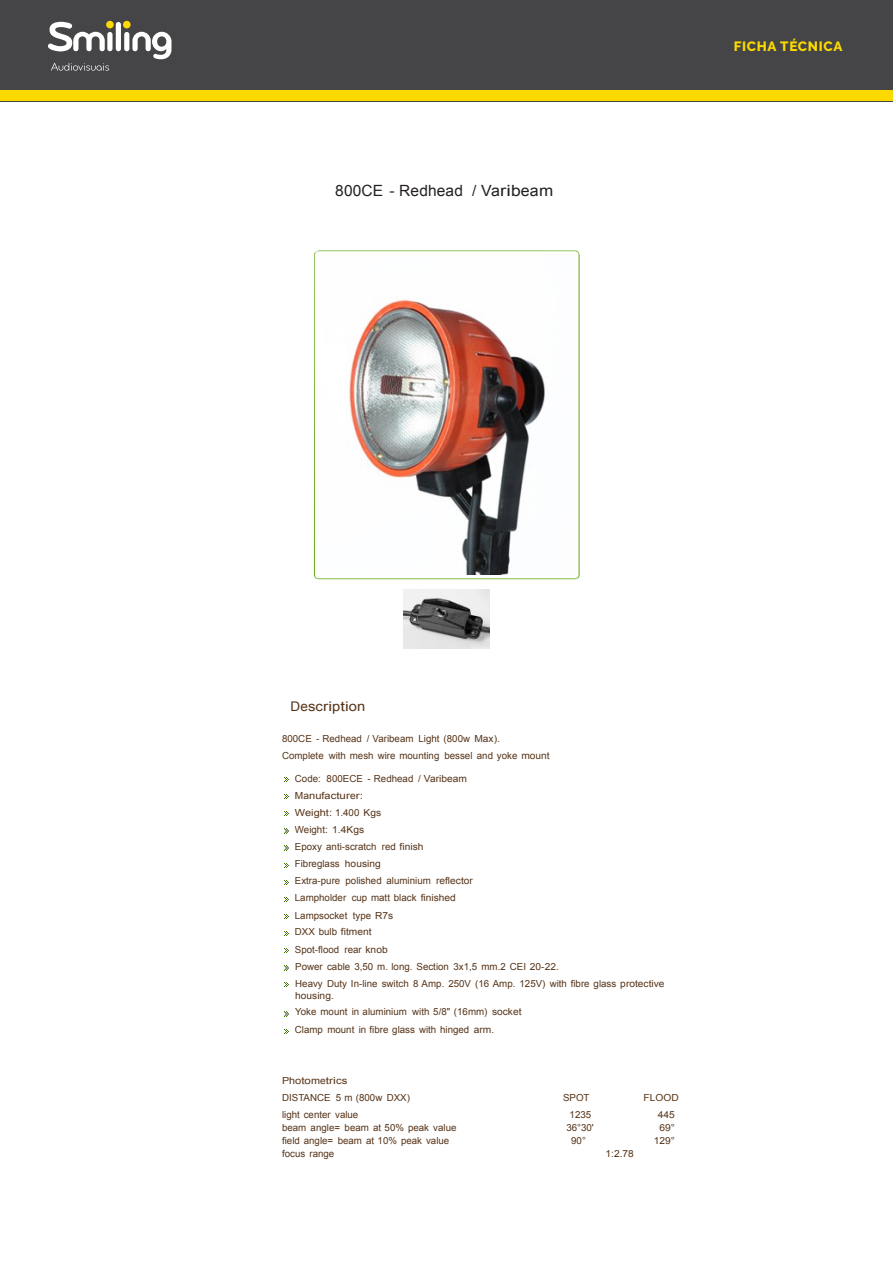
<style>
.page{position:relative;width:893px;height:1263px;background:#fff}
.page>*{position:absolute;margin:0;border:0;box-sizing:border-box;transform-origin:0 0}
.t1{font:15.45px "Arial";letter-spacing:.01em;color:#231f20}
.t2{font:800 13.5px "Raleway";letter-spacing:.05em;color:#fcda00}
.t3{font:13.35px "Arial";letter-spacing:.005em;color:#553318}
.t4{font:9.75px/17.1px "Arial";color:#553318}
.t5{font:9.75px/17px "Arial";color:#553318;scale:1.05 1}
.t6{font:9.75px/17.2px "Arial";color:#553318;scale:1.1 1}
</style>
<div class="page">
<svg style="left:314px;top:250px;width:264px;height:329px"></svg>
<svg style="left:318px;top:251px;width:262px;height:327px"></svg>
<img style="left:318px;top:255px;width:257px;height:320px">
<img style="left:404px;top:590px;width:85px;height:59px">
<div style="left:0;top:0;width:893px;height:101px;background:#454547"></div>
<div style="left:0;top:91px;width:893px;height:10px;background:#fcda00"></div>
<div style="left:107px;top:32px;width:6px;height:19px;background:#fff;border-radius:3px"></div>
<div style="left:116px;top:22px;width:5px;height:29px;background:#fff;border-radius:3px"></div>
<div style="left:124px;top:32px;width:5px;height:19px;background:#fff;border-radius:3px"></div>
<svg style="left:132px;top:32px;width:39px;height:27px"></svg>
<div style="left:106px;top:21px;width:8px;height:7px;background:#fcda00;border-radius:50%"></div>
<svg style="left:48px;top:22px;width:57px;height:29px"></svg>
<div style="left:123px;top:21px;width:8px;height:7px;background:#fcda00;border-radius:50%"></div>
<svg style="left:51px;top:63px;width:58px;height:8px"></svg>
<svg style="left:285px;top:829px;width:4px;height:4px"></svg>
<svg style="left:285px;top:846px;width:4px;height:4px"></svg>
<svg style="left:285px;top:966px;width:4px;height:4px"></svg>
<svg style="left:285px;top:1012px;width:4px;height:4px"></svg>
<h1 class="t1" style="left:335px;top:180px;width:219px">800CE - Redhead / Varibeam</h1>
<h2 class="t2" style="left:734px;top:39px;width:110px">FICHA TÉCNICA</h2>
<h3 class="t3" style="left:291px;top:697px;width:76px">Description</h3>
<p class="t4" style="left:282px;top:731px;width:269px">800CE - Redhead / Varibeam Light (800w Max).<br>Complete with mesh wire mounting bessel and yoke mount</p>
<p class="t4" style="left:295px;top:770px;width:174px">Code: 800ECE - Redhead / Varibeam<br>Manufacturer:<br>Weight: 1.400 Kgs</p>
<p class="t4" style="left:295px;top:821px;width:371px">Weight: 1.4Kgs<br>Epoxy anti-scratch red finish<br>Fibreglass housing<br>Extra-pure polished aluminium reflector<br>Lampholder cup matt black finished<br>Lampsocket type R7s<br>DXX bulb fitment<br>Spot-flood rear knob<br>Power cable 3,50 m. long. Section 3x1,5 mm.2 CEI 20-22.<br>Heavy Duty In-line switch 8 Amp. 250V (16 Amp. 125V) with fibre glass protective</p>
<p class="t5" style="left:295px;top:987px;width:217px">housing.<br>Yoke mount in aluminium with 5/8" (16mm) socket<br>Clamp mount in fibre glass with hinged arm.</p>
<p class="t6" style="left:282px;top:1072px;width:118px">Photometrics<br>DISTANCE 5 m (800w DXX)</p>
<p class="t4" style="left:563px;top:1089px;width:28px">SPOT</p>
<p class="t5" style="left:644px;top:1089px;width:35px">FLOOD</p>
<p class="t4" style="left:282px;top:1106px;width:78px">light center value</p>
<p class="t4" style="left:570px;top:1106px;width:23px">1235</p>
<p class="t5" style="left:658px;top:1106px;width:18px">445</p>
<p class="t4" style="left:282px;top:1119px;width:176px">beam angle= beam at 50% peak value</p>
<p class="t4" style="left:566px;top:1119px;width:29px">36°30'</p>
<p class="t5" style="left:659px;top:1119px;width:16px">69°</p>
<p class="t4" style="left:282px;top:1132px;width:169px">field angle= beam at 10% peak value</p>
<p class="t4" style="left:571px;top:1132px;width:16px">90°</p>
<p class="t5" style="left:654px;top:1132px;width:22px">129°</p>
<p class="t4" style="left:282px;top:1145px;width:54px">focus range</p>
<p class="t5" style="left:605px;top:1145px;width:29px">1:2.78</p>
</div>
